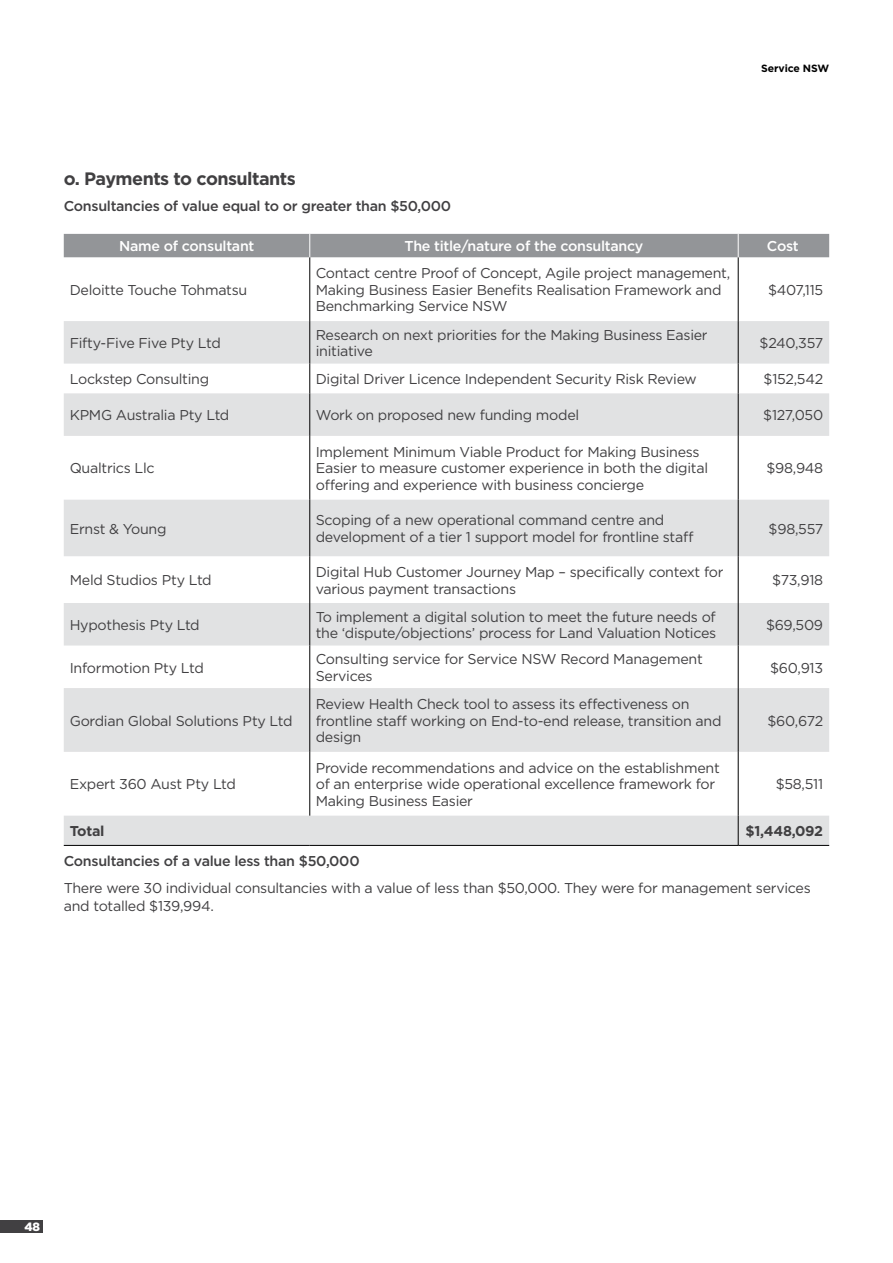
<style>
.page{position:relative;width:893px;height:1263px;background:#fff}
.page>*{position:absolute;margin:0;border:0;box-sizing:border-box;transform-origin:0 0}
.t1{font:700 18px "Gotham";letter-spacing:-.03em;color:#414042}
.t2{font:14.25px/16.5px "Gotham";letter-spacing:-.02em;color:#414042}
.t3{font:500 14.25px "Gotham";letter-spacing:-.02em;color:#414042}
.t4{font:500 14.25px "Gotham";letter-spacing:-.02em;color:#fff}
.t5{font:700 14.25px "Gotham";letter-spacing:-.02em;color:#414042}
.t6{font:900 12px "Gotham";color:#fff}
.t7{font:700 10.5px "Gotham";letter-spacing:-.01em;color:#000}
</style>
<div class="page">
<svg style="left:64px;top:321px;width:765px;height:524px;fill:#e1e2e3"></svg>
<hr style="left:309px;top:257px;width:1px;height:64px;background:#000">
<hr style="left:738px;top:257px;width:1px;height:64px;background:#000">
<hr style="left:309px;top:321px;width:1px;height:43px;background:#000">
<hr style="left:738px;top:321px;width:1px;height:43px;background:#000">
<svg style="left:309px;top:364px;width:1px;height:29px"></svg>
<svg style="left:738px;top:364px;width:1px;height:29px"></svg>
<hr style="left:309px;top:393px;width:1px;height:43px;background:#000">
<hr style="left:738px;top:393px;width:1px;height:43px;background:#000">
<hr style="left:309px;top:436px;width:1px;height:64px;background:#000">
<hr style="left:738px;top:436px;width:1px;height:64px;background:#000">
<hr style="left:309px;top:500px;width:1px;height:56px;background:#000">
<hr style="left:738px;top:500px;width:1px;height:56px;background:#000">
<hr style="left:309px;top:556px;width:1px;height:47px;background:#000">
<hr style="left:738px;top:556px;width:1px;height:47px;background:#000">
<hr style="left:309px;top:603px;width:1px;height:42px;background:#000">
<hr style="left:738px;top:603px;width:1px;height:42px;background:#000">
<hr style="left:309px;top:645px;width:1px;height:43px;background:#000">
<hr style="left:738px;top:645px;width:1px;height:43px;background:#000">
<hr style="left:309px;top:688px;width:1px;height:64px;background:#000">
<hr style="left:738px;top:688px;width:1px;height:64px;background:#000">
<hr style="left:309px;top:752px;width:1px;height:64px;background:#000">
<hr style="left:738px;top:752px;width:1px;height:64px;background:#000">
<svg style="left:738px;top:816px;width:1px;height:29px"></svg>
<div style="left:64px;top:234px;width:765px;height:23px;background:#939598"></div>
<hr style="left:64px;top:845px;width:246px;height:1px;background:#000">
<hr style="left:310px;top:845px;width:428px;height:1px;background:#000">
<hr style="left:738px;top:845px;width:91px;height:1px;background:#000">
<div style="left:0;top:1220px;width:43px;height:13px;background:#414042"></div>
<p class="t1" style="left:64px;top:166px;width:234px">o. Payments to consultants</p>
<p class="t3" style="left:64px;top:197px;width:389px">Consultancies of value equal to or greater than $50,000</p>
<p class="t7" style="left:761px;top:62px;width:69px">Service NSW</p>
<p class="t4" style="left:119px;top:237px;width:137px">Name of consultant</p>
<p class="t4" style="left:404px;top:237px;width:240px">The title/nature of the consultancy</p>
<p class="t4" style="left:767px;top:237px;width:33px">Cost</p>
<p class="t2" style="left:70px;top:281px;width:179px">Deloitte Touche Tohmatsu</p>
<p class="t2" style="left:316px;top:265px;width:416px">Contact centre Proof of Concept, Agile project management,<br>Making Business Easier Benefits Realisation Framework and<br>Benchmarking Service NSW</p>
<p class="t2" style="left:768px;top:281px;width:57px">$407,115</p>
<p class="t2" style="left:70px;top:334px;width:153px">Fifty-Five Five Pty Ltd</p>
<p class="t2" style="left:316px;top:326px;width:393px">Research on next priorities for the Making Business Easier initiative</p>
<p class="t2" style="left:759px;top:334px;width:65px">$240,357</p>
<p class="t2" style="left:70px;top:371px;width:141px">Lockstep Consulting</p>
<p class="t2" style="left:316px;top:371px;width:383px">Digital Driver Licence Independent Security Risk Review</p>
<p class="t2" style="left:764px;top:371px;width:61px">$152,542</p>
<p class="t2" style="left:70px;top:407px;width:161px">KPMG Australia Pty Ltd</p>
<p class="t2" style="left:316px;top:407px;width:265px">Work on proposed new funding model</p>
<p class="t2" style="left:763px;top:407px;width:61px">$127,050</p>
<p class="t2" style="left:70px;top:460px;width:86px">Qualtrics Llc</p>
<p class="t2" style="left:316px;top:443px;width:394px">Implement Minimum Viable Product for Making Business<br>Easier to measure customer experience in both the digital offering and experience with business concierge</p>
<p class="t2" style="left:766px;top:460px;width:58px">$98,948</p>
<p class="t2" style="left:70px;top:520px;width:98px">Ernst &amp; Young</p>
<p class="t2" style="left:316px;top:512px;width:379px">Scoping of a new operational command centre and development of a tier 1 support model for frontline staff</p>
<p class="t2" style="left:769px;top:520px;width:56px">$98,557</p>
<p class="t2" style="left:70px;top:572px;width:143px">Meld Studios Pty Ltd</p>
<p class="t2" style="left:316px;top:563px;width:409px">Digital Hub Customer Journey Map – specifically context for various payment transactions</p>
<p class="t2" style="left:772px;top:572px;width:52px">$73,918</p>
<p class="t2" style="left:70px;top:616px;width:131px">Hypothesis Pty Ltd</p>
<p class="t2" style="left:316px;top:608px;width:402px">To implement a digital solution to meet the future needs of the ‘dispute/objections’ process for Land Valuation Notices</p>
<p class="t2" style="left:766px;top:616px;width:59px">$69,509</p>
<p class="t2" style="left:70px;top:659px;width:136px">Informotion Pty Ltd</p>
<p class="t2" style="left:316px;top:651px;width:389px">Consulting service for Service NSW Record Management<br>Services</p>
<p class="t2" style="left:770px;top:659px;width:55px">$60,913</p>
<p class="t2" style="left:70px;top:712px;width:224px">Gordian Global Solutions Pty Ltd</p>
<p class="t2" style="left:316px;top:695px;width:407px">Review Health Check tool to assess its effectiveness on frontline staff working on End-to-end release, transition and design</p>
<p class="t2" style="left:767px;top:712px;width:57px">$60,672</p>
<p class="t2" style="left:70px;top:776px;width:168px">Expert 360 Aust Pty Ltd</p>
<p class="t2" style="left:316px;top:759px;width:405px">Provide recommendations and advice on the establishment of an enterprise wide operational excellence framework for<br>Making Business Easier</p>
<p class="t2" style="left:776px;top:776px;width:49px">$58,511</p>
<p class="t5" style="left:70px;top:822px;width:36px">Total</p>
<p class="t5" style="left:745px;top:822px;width:79px">$1,448,092</p>
<p class="t3" style="left:64px;top:852px;width:297px">Consultancies of a value less than $50,000</p>
<p class="t2" style="left:64px;top:878px;width:748px;line-height:18px">There were 30 individual consultancies with a value of less than $50,000. They were for management services and totalled $139,994.</p>
<p class="t6" style="left:24px;top:1219px;width:17px">48</p>
</div>
